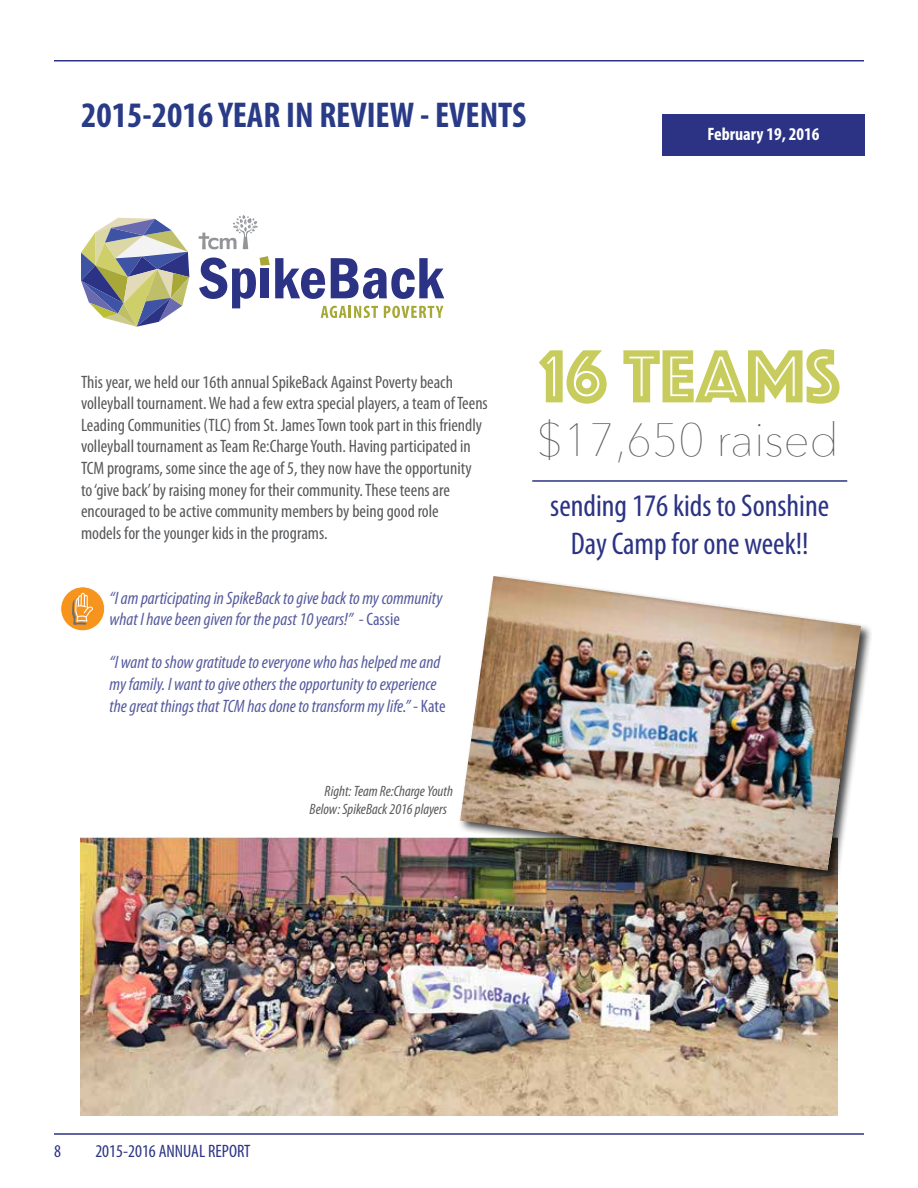
<style>
.page{position:relative;width:918px;height:1188px;background:#fff}
.page>*{position:absolute;margin:0;border:0;box-sizing:border-box;transform-origin:0 0}
.t1{font:78px "Phosphate Inline";color:#c7cc5c}
.t2{font:200 46.5px "Avenir Next";color:#58595b}
.t3{font:700 condensed 36px "Myriad Pro";color:#293a87}
.t4{font:condensed 31.5px/37.8px "Myriad Pro";color:#2c3384;text-align:center}
.t5{font:condensed 18px/21.6px "Myriad Pro";color:#58595b}
.t6{font:italic condensed 18px/21.6px "Myriad Pro";color:#565b9d}
.t7{font:condensed 18px "Myriad Pro";color:#2c3384}
.t8{font:700 condensed 18px "Myriad Pro";color:#fff}
.t9{font:italic condensed 15px/18px "Myriad Pro";color:#58595b}
.s1{font-style:normal}
</style>
<div class="page">
<hr style="left:54px;top:1133px;width:810px;height:2px;background:#2c3384">
<hr style="left:54px;top:60px;width:810px;height:2px;background:#2c3384">
<div style="left:662px;top:114px;width:203px;height:42px;background:#2c3384"></div>
<svg style="left:199px;top:256px;width:245px;height:62px"></svg>
<svg style="left:81px;top:218px;width:108px;height:109px"></svg>
<svg style="left:199px;top:215px;width:59px;height:34px"></svg>
<hr style="left:532px;top:480px;width:315px;height:2px;background:#2c3384">
<img style="left:80px;top:837px;width:758px;height:279px">
<div style="left:458px;top:574px;width:415px;height:308px;background:#000;opacity:.75"></div>
<img style="left:460px;top:576px;width:401px;height:295px">
<div style="left:61px;top:587px;width:44px;height:44px;background:#f7941e;border-radius:50%"></div>
<div style="left:60px;top:587px;width:45px;height:44px;border:1px solid #fff;border-radius:50%"></div>
<svg style="left:72px;top:592px;width:21px;height:33px"></svg>
<h3 class="t3" style="left:81px;top:95px;width:447px">2015-2016 YEAR IN REVIEW - EVENTS</h3>
<p class="t8" style="left:708px;top:124px;width:113px">February 19, 2016</p>
<p class="t5" style="left:81px;top:371px;width:408px">This year, we held our 16th annual SpikeBack Against Poverty beach volleyball tournament. We had a few extra special players, a team of Teens Leading Communities (TLC) from St. James Town took part in this friendly volleyball tournament as Team Re:Charge Youth. Having participated in TCM programs, some since the age of 5, they now have the opportunity<br>to ‘give back’ by raising money for their community. These teens are encouraged to be active community members by being good role<br>models for the younger kids in the programs.</p>
<p class="t6" style="left:109px;top:587px;width:334px">“I am participating in SpikeBack to give back to my community what I have been given for the past 10 years!” <span class="s1">- Cassie</span></p>
<p class="t6" style="left:109px;top:651px;width:338px">“I want to show gratitude to everyone who has helped me and my family. I want to give others the opportunity to experience the great things that TCM has done to transform my life.” <span class="s1">- Kate</span></p>
<p class="t9" style="left:310px;top:782px;width:145px;text-indent:15px">Right: Team Re:Charge Youth<br>Below: SpikeBack 2016 players</p>
<h1 class="t1" style="left:541px;top:321px;width:301px">16 TEAMS</h1>
<h2 class="t2" style="left:537px;top:401px;width:303px">$17,650 raised</h2>
<h3 class="t4" style="left:550px;top:487px;width:280px">sending 176 kids to Sonshine<br>Day Camp for one week!!</h3>
<p class="t7" style="left:54px;top:1141px;width:8px">8</p>
<p class="t7" style="left:95px;top:1141px;width:157px">2015-2016 ANNUAL REPORT</p>
</div>
